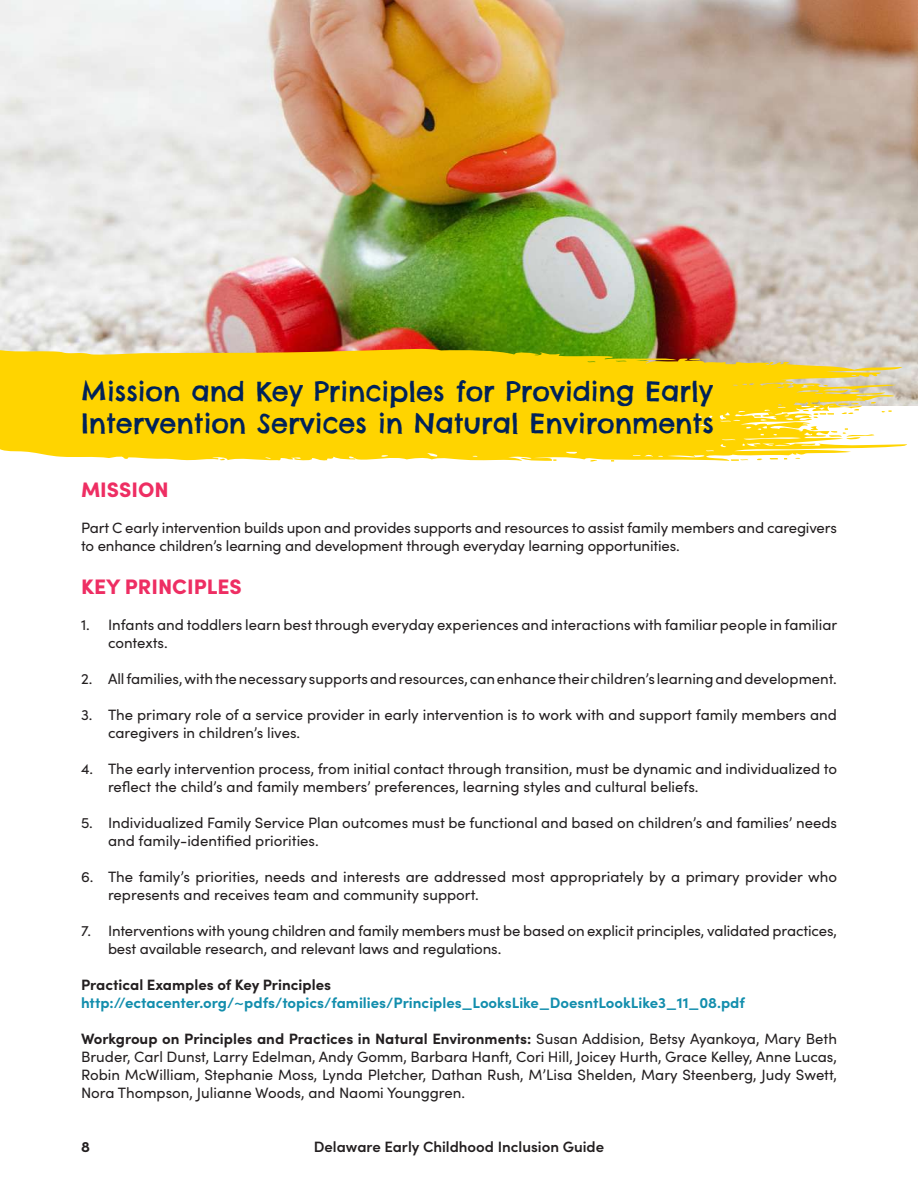
<style>
.page{position:relative;width:918px;height:1188px;background:#fff}
.page>*{position:absolute;margin:0;border:0;box-sizing:border-box;transform-origin:0 0}
.t1{font:27px/32.4px "Chelsea Market";color:#002259}
.t2{font:900 21px "Sofia Pro";color:#ee2e63}
.t3{font:15px/18px "Sofia Pro";color:#231f20}
.t4{font:700 15px "Sofia Pro";color:#138ead}
.t5{font:600 15px "Sofia Pro";color:#231f20}
.t6{font:700 15px "Sofia Pro";color:#231f20}
.s1{font-weight:700}
</style>
<div class="page">
<img style="left:0;top:0;width:918px;height:405px">
<svg style="left:0;top:348px;width:907px;height:114px;background:#f8d423"></svg>
<h1 class="t1" style="left:81px;top:375px;width:634px">Mission and Key Principles for Providing Early<br>Intervention Services in Natural Environments</h1>
<h2 class="t2" style="left:81px;top:473px;width:89px">MISSION</h2>
<p class="t3" style="left:81px;top:518px;width:757px">Part C early intervention builds upon and provides supports and resources to assist family members and caregivers to enhance children’s learning and development through everyday learning opportunities.</p>
<h2 class="t2" style="left:81px;top:570px;width:162px">KEY PRINCIPLES</h2>
<p class="t3" style="left:108px;top:615px;width:731px;text-indent:-27px">1. Infants and toddlers learn best through everyday experiences and interactions with familiar people in familiar contexts.</p>
<p class="t3" style="left:81px;top:669px;width:757px">2. All families, with the necessary supports and resources, can enhance their children’s learning and development.</p>
<p class="t3" style="left:108px;top:705px;width:730px;text-indent:-27px">3. The primary role of a service provider in early intervention is to work with and support family members and caregivers in children’s lives.</p>
<p class="t3" style="left:108px;top:759px;width:731px;text-indent:-27px">4. The early intervention process, from initial contact through transition, must be dynamic and individualized to reflect the child’s and family members’ preferences, learning styles and cultural beliefs.</p>
<p class="t3" style="left:108px;top:813px;width:731px;text-indent:-27px">5. Individualized Family Service Plan outcomes must be functional and based on children’s and families’ needs and family-identified priorities.</p>
<p class="t3" style="left:108px;top:867px;width:731px;text-indent:-27px">6. The family’s priorities, needs and interests are addressed most appropriately by a primary provider who represents and receives team and community support.</p>
<p class="t3" style="left:108px;top:921px;width:730px;text-indent:-27px">7. Interventions with young children and family members must be based on explicit principles, validated practices, best available research, and relevant laws and regulations.</p>
<p class="t6" style="left:81px;top:973px;width:252px">Practical Examples of Key Principles</p>
<p class="t4" style="left:81px;top:991px;width:665px">http://ectacenter.org/~pdfs/topics/families/Principles_LooksLike_DoesntLookLike3_11_08.pdf</p>
<p class="t3" style="left:81px;top:1029px;width:758px;text-align:justify"><span class="s1">Workgroup on Principles and Practices in Natural Environments:</span> Susan Addision, Betsy Ayankoya, Mary Beth Bruder, Carl Dunst, Larry Edelman, Andy Gomm, Barbara Hanft, Cori Hill, Joicey Hurth, Grace Kelley, Anne Lucas, Robin McWilliam, Stephanie Moss, Lynda Pletcher, Dathan Rush, M’Lisa Shelden, Mary Steenberg, Judy Swett, Nora Thompson, Julianne Woods, and Naomi Younggren.</p>
<p class="t6" style="left:81px;top:1135px;width:10px">8</p>
<p class="t5" style="left:314px;top:1135px;width:292px">Delaware Early Childhood Inclusion Guide</p>
</div>
